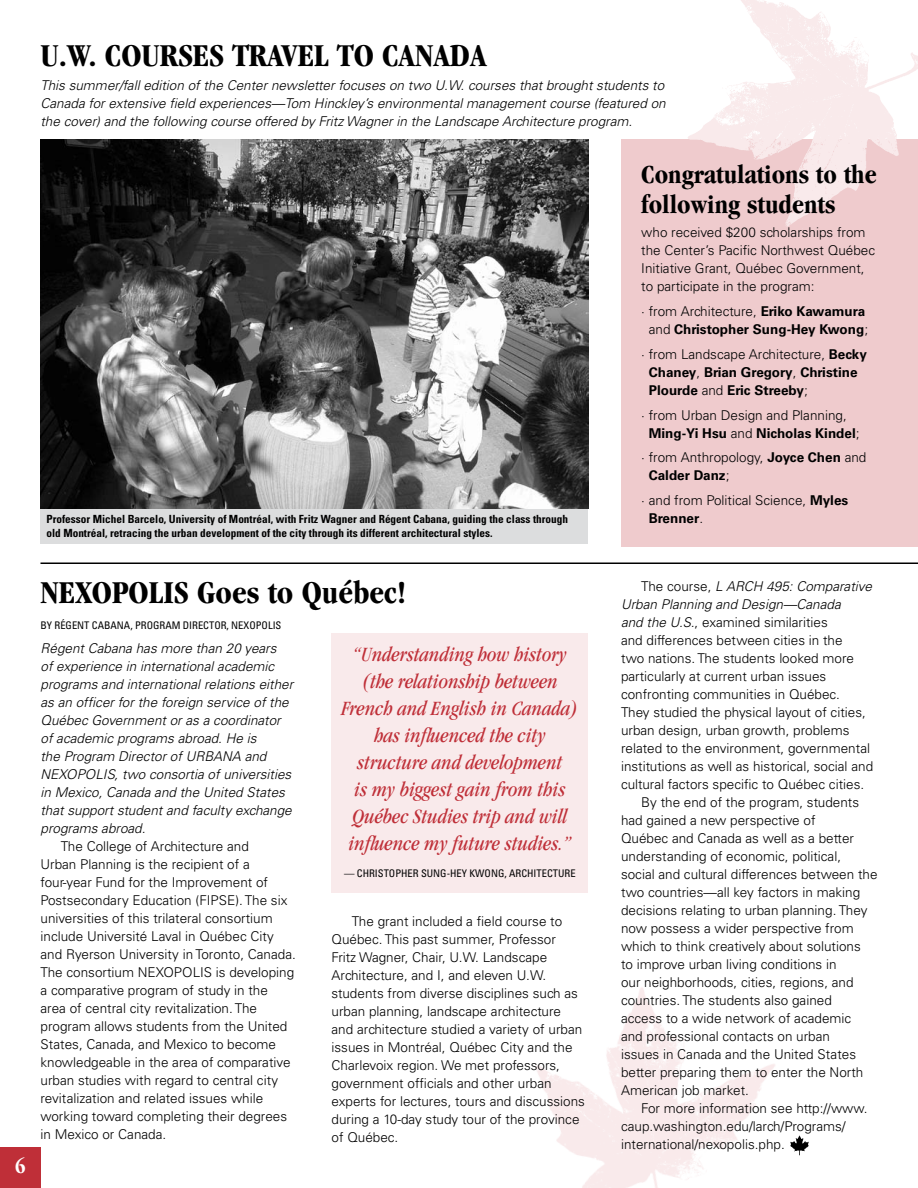
<style>
.page{position:relative;width:918px;height:1188px;background:#fff}
.page>*{position:absolute;margin:0;border:0;box-sizing:border-box;transform-origin:0 0}
.t1{font:700 condensed 33px "Garamond";color:#000}
.t2{font:700 condensed 27px/30px "Garamond";color:#000}
.t3{font:italic condensed 21px/27px "Garamond";color:#bf2f38;text-align:center}
.t4{font:700 condensed 21px "Garamond";color:#fff}
.t5{font:300 13.5px/18px "Univers";color:#000}
.t6{font:italic 300 13.5px/18px "Univers";color:#000;text-align:justify}
.t7{font:700 13.5px/18px "Univers";color:#000;text-align:center}
.t8{font:700 condensed 11.25px/13.5px "Univers";color:#000}
.t9{font:condensed 10.5px "Univers";color:#000}
.s1{font-weight:300}
.s2{font-weight:700}
.s3{font-style:normal}
.s4{font-style:italic}
</style>
<div class="page">
<div style="left:621px;top:139px;width:297px;height:408px;background:#efcbcd"></div>
<div style="left:332px;top:633px;width:256px;height:259px;background:#f9eaeb"></div>
<div style="left:40px;top:310px;width:548px;height:234px;background:#dcddde"></div>
<img style="left:688px;top:0;width:230px;height:227px">
<div style="left:0;top:1148px;width:40px;height:40px;background:#bf2f38"></div>
<img style="left:40px;top:140px;width:548px;height:368px">
<img style="left:790px;top:1136px;width:19px;height:19px">
<hr style="left:40px;top:562px;width:878px;height:2px;background:#000">
<h1 class="t1" style="left:40px;top:37px;width:448px">U.W. Courses Travel to Canada</h1>
<p class="t6" style="left:40px;top:77px;width:627px">This summer/fall edition of the Center newsletter focuses on two U.W. courses that brought students to Canada for extensive field experiences—Tom Hinckley’s environmental management course (featured on the cover) and the following course offered by Fritz Wagner in the Landscape Architecture program.</p>
<p class="t8" style="left:46px;top:513px;width:523px">Professor Michel Barcelo, University of Montréal, with Fritz Wagner and Régent Cabana, guiding the class through old Montréal, retracing the urban development of the city through its different architectural styles.</p>
<h2 class="t2" style="left:641px;top:159px;width:237px">Congratulations to the following students</h2>
<p class="t5" style="left:641px;top:224px;width:235px">who received $200 scholarships from the Center’s Pacific Northwest Québec Initiative Grant, Québec Government, to participate in the program:</p>
<p class="t7" style="left:641px;top:302px;width:228px"><span class="s1">· from Architecture,</span> Eriko Kawamura <span class="s1">and</span> Christopher Sung-Hey Kwong<span class="s1">;</span></p>
<p class="t7" style="left:649px;top:345px;width:220px;text-align:left;text-indent:-8px"><span class="s1">· from Landscape Architecture,</span> Becky<br>Chaney<span class="s1">,</span> Brian Gregory<span class="s1">,</span> Christine<br>Plourde <span class="s1">and</span> Eric Streeby<span class="s1">;</span></p>
<p class="t5" style="left:649px;top:406px;width:212px;text-indent:-8px">· from Urban Design and Planning,<br><span class="s2">Ming-Yi Hsu</span> and <span class="s2">Nicholas Kindel</span>;</p>
<p class="t5" style="left:649px;top:449px;width:219px;text-indent:-8px">· from Anthropology, <span class="s2">Joyce Chen</span> and<br><span class="s2">Calder Danz</span>;</p>
<p class="t5" style="left:649px;top:491px;width:201px;text-indent:-8px">· and from Political Science, <span class="s2">Myles<br>Brenner</span>.</p>
<h3 class="t4" style="left:15px;top:1155px;width:12px">6</h3>
<h1 class="t1" style="left:40px;top:574px;width:367px">NEXOPOLIS Goes to Québec!</h1>
<p class="t9" style="left:40px;top:618px;width:108px">BY RÉGENT CABANA, PROGR</p>
<p class="t9" style="left:165px;top:618px;width:108px">AM DIRECTOR, NEXOPOLIS</p>
<p class="t6" style="left:40px;top:639px;width:254px;text-align:left">Régent Cabana has more than 20 years<br>of experience in international academic programs and international relations either as an officer for the foreign service of the Québec Government or as a coordinator of academic programs abroad. He is<br>the Program Director of URBANA and NEXOPOLIS, two consortia of universities in Mexico, Canada and the United States that support student and faculty exchange programs abroad.</p>
<p class="t5" style="left:40px;top:837px;width:257px;text-indent:20px">The College of Architecture and<br>Urban Planning is the recipient of a four-year Fund for the Improvement of Postsecondary Education (FIPSE). The six universities of this trilateral consortium include Université Laval in Québec City and Ryerson University in Toronto, Canada.<br>The consortium NEXOPOLIS is developing a comparative program of study in the area of central city revitalization. The program allows students from the United States, Canada, and Mexico to become knowledgeable in the area of comparative urban studies with regard to central city revitalization and related issues while working toward completing their degrees in Mexico or Canada.</p>
<h3 class="t3" style="left:341px;top:641px;width:238px">“Understanding how history (the relationship between<br>French and English in Canada) has influenced the city structure and development<br>is my biggest gain from this<br>Québec Studies trip and will influence my future studies.”</h3>
<p class="t9" style="left:344px;top:867px;width:233px">— CHRISTOPHER SUNG-H EY KWONG, ARCHITECTURE</p>
<p class="t5" style="left:332px;top:912px;width:255px;text-indent:20px">The grant included a field course to Québec. This past summer, Professor<br>Fritz Wagner, Chair, U.W. Landscape Architecture, and I, and eleven U.W. students from diverse disciplines such as urban planning, landscape architecture and architecture studied a variety of urban issues in Montréal, Québec City and the Charlevoix region. We met professors, government officials and other urban experts for lectures, tours and discussions during a 10-day study tour of the province of Québec.</p>
<p class="t6" style="left:641px;top:577px;width:232px"><span class="s3">The course,</span> L ARCH 495: Comparative</p>
<p class="t6" style="left:621px;top:595px;width:221px">Urban Planning and Design—Canada</p>
<p class="t5" style="left:621px;top:613px;width:208px"><span class="s4">and the U.S.</span>, examined similarities</p>
<p class="t5" style="left:621px;top:631px;width:223px">and differences between cities in the</p>
<p class="t5" style="left:621px;top:649px;width:235px">two nations. The students looked more</p>
<p class="t5" style="left:621px;top:667px;width:207px">particularly at current urban issues</p>
<p class="t5" style="left:621px;top:685px;width:221px">confronting communities in Québec.</p>
<p class="t5" style="left:621px;top:703px;width:246px">They studied the physical layout of cities,</p>
<p class="t5" style="left:621px;top:721px;width:230px">urban design, urban growth, problems</p>
<p class="t5" style="left:621px;top:739px;width:251px">related to the environment, governmental</p>
<p class="t5" style="left:621px;top:757px;width:254px">institutions as well as historical, social and</p>
<p class="t5" style="left:621px;top:775px;width:245px">cultural factors specific to Québec cities.</p>
<p class="t5" style="left:641px;top:793px;width:219px">By the end of the program, students</p>
<p class="t5" style="left:621px;top:811px;width:196px">had gained a new perspective of</p>
<p class="t5" style="left:621px;top:829px;width:235px">Québec and Canada as well as a better</p>
<p class="t5" style="left:621px;top:847px;width:222px">understanding of economic, political,</p>
<p class="t5" style="left:621px;top:865px;width:258px">social and cultural differences between the</p>
<p class="t5" style="left:621px;top:883px;width:241px">two countries—all key factors in making</p>
<p class="t5" style="left:621px;top:901px;width:248px">decisions relating to urban planning. They</p>
<p class="t5" style="left:621px;top:919px;width:234px">now possess a wider perspective from</p>
<p class="t5" style="left:621px;top:937px;width:241px">which to think creatively about solutions</p>
<p class="t5" style="left:621px;top:955px;width:217px">to improve urban living conditions in</p>
<p class="t5" style="left:621px;top:973px;width:234px">our neighborhoods, cities, regions, and</p>
<p class="t5" style="left:621px;top:991px;width:212px">countries. The students also gained</p>
<p class="t5" style="left:621px;top:1009px;width:232px">access to a wide network of academic</p>
<p class="t5" style="left:621px;top:1027px;width:211px">and professional contacts on urban</p>
<p class="t5" style="left:621px;top:1045px;width:237px">issues in Canada and the United States</p>
<p class="t5" style="left:621px;top:1063px;width:244px">better preparing them to enter the North</p>
<p class="t5" style="left:621px;top:1081px;width:130px">American job market.</p>
<p class="t5" style="left:641px;top:1099px;width:228px">For more information see http://www.</p>
<p class="t5" style="left:621px;top:1117px;width:226px">caup.washington.edu/larch/Programs/</p>
<p class="t5" style="left:621px;top:1135px;width:165px">international/nexopolis.php.</p>
</div>
